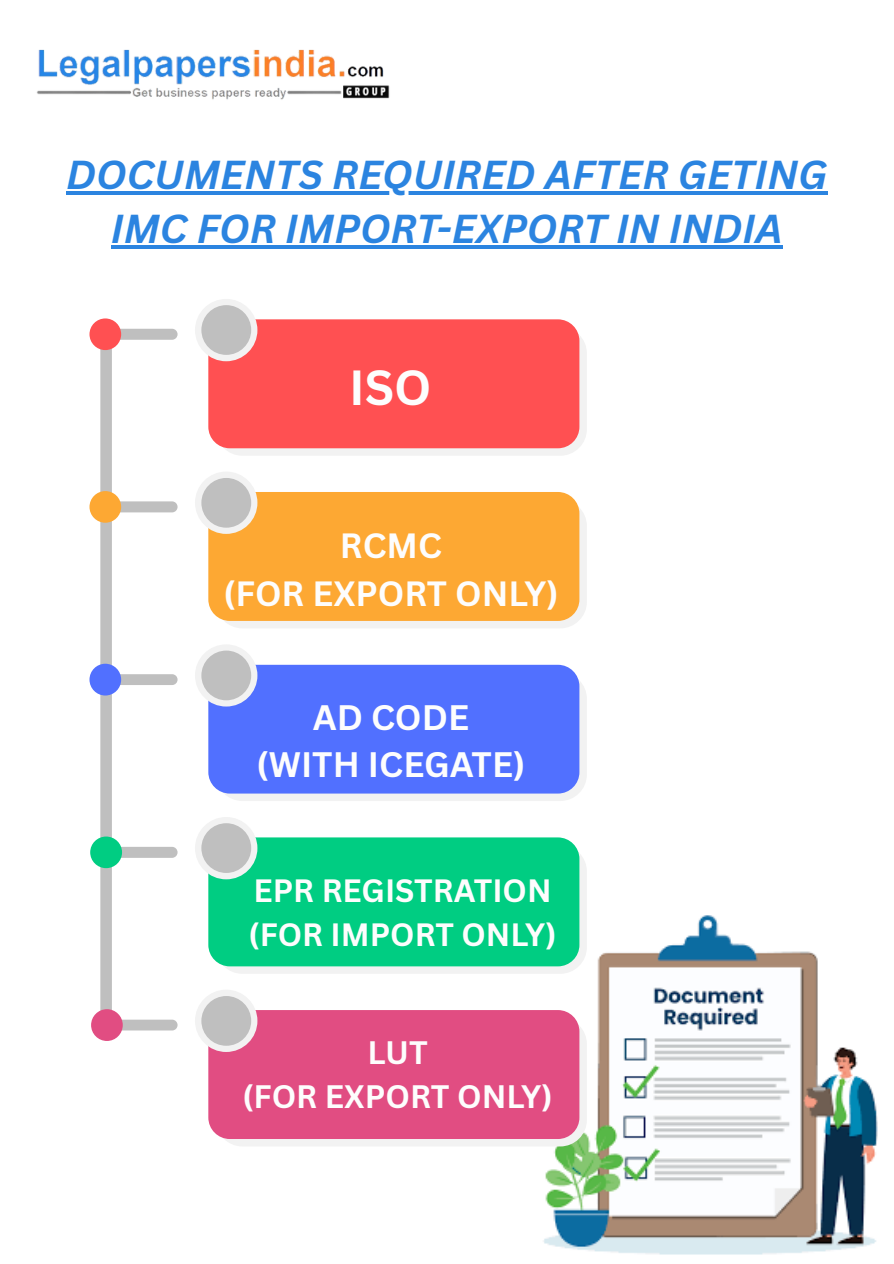
<style>
.page{position:relative;width:894px;height:1264px;background:#fff}
.page>*{position:absolute;margin:0;border:0;box-sizing:border-box;transform-origin:0 0}
.t1{font:700 48px "Canva Sans";color:#fdfdfd}
.t2{font:italic 700 39.3px/54px "Canva Sans";color:#2b84e0;text-align:center}
.t3{font:700 34.5px "Canva Sans";color:#fdfdfd}
.t4{font:700 34.2px "Canva Sans";color:#fdfdfd}
.t5{font:700 31.65px "Canva Sans";color:#fdfdfd}
.t6{font:700 31.35px "Canva Sans";color:#fdfdfd}
</style>
<div class="page">
<img style="left:530px;top:909px;width:348px;height:346px">
<img style="left:36px;top:49px;width:354px;height:51px">
<div style="left:216px;top:327px;width:370px;height:129px;background:#f2f2f2;border-radius:27px"></div>
<div style="left:208px;top:319px;width:371px;height:129px;background:#ff5052;border-radius:21px"></div>
<div style="left:195px;top:299px;width:62px;height:62px;background:#f2f2f2;border-radius:50%"></div>
<div style="left:201px;top:305px;width:50px;height:50px;background:#bfbfbf;border-radius:50%"></div>
<div style="left:216px;top:499px;width:370px;height:129px;background:#f2f2f2;border-radius:27px"></div>
<div style="left:208px;top:492px;width:371px;height:129px;background:#fda833;border-radius:21px"></div>
<div style="left:195px;top:471px;width:62px;height:63px;background:#f2f2f2;border-radius:50%"></div>
<div style="left:201px;top:478px;width:50px;height:49px;background:#bfbfbf;border-radius:50%"></div>
<div style="left:216px;top:672px;width:370px;height:129px;background:#f2f2f2;border-radius:27px"></div>
<div style="left:208px;top:664px;width:371px;height:129px;background:#5170ff;border-radius:21px"></div>
<div style="left:195px;top:644px;width:62px;height:62px;background:#f2f2f2;border-radius:50%"></div>
<div style="left:201px;top:650px;width:50px;height:50px;background:#bfbfbf;border-radius:50%"></div>
<svg style="left:216px;top:844px;width:370px;height:129px;fill:#f2f2f2"></svg>
<div style="left:208px;top:837px;width:371px;height:129px;background:#00cd82;border-radius:21px"></div>
<div style="left:195px;top:817px;width:62px;height:62px;background:#f2f2f2;border-radius:50%"></div>
<div style="left:201px;top:823px;width:50px;height:50px;background:#bfbfbf;border-radius:50%"></div>
<div style="left:216px;top:1017px;width:370px;height:129px;background:#f2f2f2;border-radius:27px"></div>
<div style="left:208px;top:1010px;width:371px;height:128px;background:#e14d82;border-radius:21px"></div>
<div style="left:195px;top:989px;width:62px;height:62px;background:#f2f2f2;border-radius:50%"></div>
<div style="left:201px;top:996px;width:50px;height:49px;background:#bfbfbf;border-radius:50%"></div>
<div style="left:100px;top:329px;width:12px;height:701px;background:#bfbfbf;border-radius:6px"></div>
<div style="left:100px;top:1019px;width:77px;height:11px;background:#bfbfbf;border-radius:5px"></div>
<div style="left:100px;top:329px;width:77px;height:11px;background:#bfbfbf;border-radius:6px"></div>
<div style="left:100px;top:674px;width:77px;height:11px;background:#bfbfbf;border-radius:5px"></div>
<div style="left:100px;top:846px;width:77px;height:11px;background:#bfbfbf;border-radius:6px"></div>
<div style="left:100px;top:501px;width:77px;height:11px;background:#bfbfbf;border-radius:6px"></div>
<div style="left:89px;top:663px;width:32px;height:32px;background:#5170ff;border-radius:50%"></div>
<div style="left:89px;top:491px;width:32px;height:31px;background:#fda833;border-radius:50%"></div>
<div style="left:89px;top:318px;width:32px;height:32px;background:#ff5052;border-radius:50%"></div>
<div style="left:90px;top:836px;width:32px;height:32px;background:#00cd82;border-radius:50%"></div>
<div style="left:91px;top:1009px;width:32px;height:31px;background:#e14d82;border-radius:50%"></div>
<hr style="left:66px;top:191px;width:761px;height:3px;background:#2b84e0">
<hr style="left:111px;top:245px;width:671px;height:3px;background:#2b84e0">
<p class="t2" style="left:66px;top:146px;width:762px">DOCUMENTS REQUIRED AFTER GETING<br>IMC FOR IMPORT-EXPORT IN INDIA</p>
<h2 class="t1" style="left:349px;top:354px;width:84px">ISO</h2>
<p class="t4" style="left:340px;top:522px;width:103px">RCMC</p>
<h1 class="t4" style="left:223px;top:569px;width:336px">(FOR EXPORT ONLY)</h1>
<p class="t3" style="left:312px;top:693px;width:158px">AD CODE</p>
<p class="t3" style="left:256px;top:740px;width:270px">(WITH ICEGATE)</p>
<p class="t6" style="left:253px;top:868px;width:299px">EPR REGISTRATION</p>
<p class="t6" style="left:248px;top:912px;width:309px">(FOR IMPORT ONLY)</p>
<p class="t5" style="left:367px;top:1029px;width:62px">LUT</p>
<p class="t5" style="left:242px;top:1073px;width:312px">(FOR EXPORT ONLY)</p>
</div>
